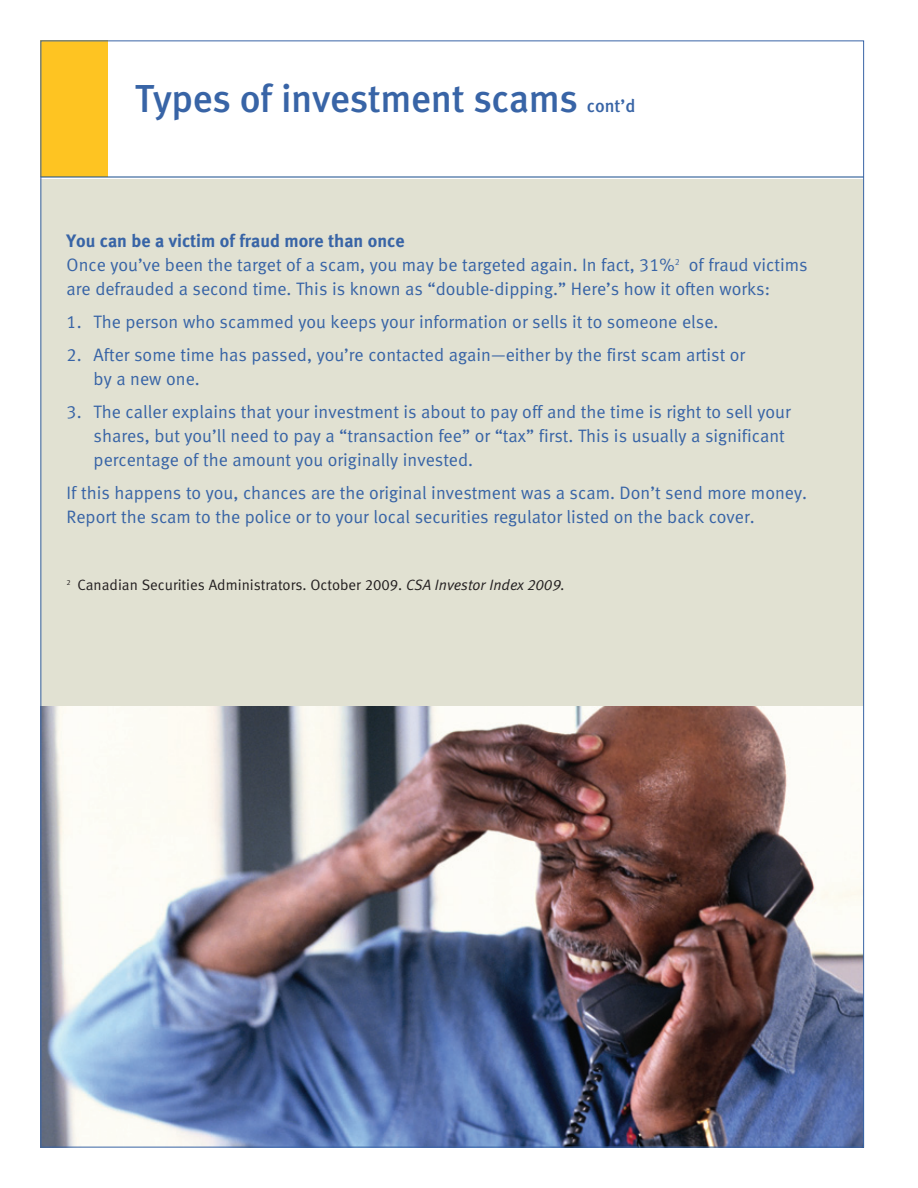
<style>
.page{position:relative;width:918px;height:1188px;background:#fff}
.page>*{position:absolute;margin:0;border:0;box-sizing:border-box;transform-origin:0 0}
.t1{font:39px "Meta Medium LF";letter-spacing:-.01em;color:#3864a6}
.t2{font:18px/24px "Meta Normal LF";color:#3864a6}
.t3{font:18px "Meta Bold LF";color:#3864a6}
.t4{font:15px "Meta Normal LF";color:#231f20}
.s1{font-size:18px}
.s2{font-style:italic}
</style>
<div class="page">
<div style="left:40px;top:179px;width:824px;height:914px;background:#e1e1d2"></div>
<div style="left:40px;top:40px;width:68px;height:137px;background:#fec422"></div>
<hr style="left:40px;top:177px;width:824px;height:1px;background:#144b8b">
<img style="left:42px;top:707px;width:820px;height:439px">
<h1 class="t1" style="left:135px;top:75px;width:502px">Types of investment scams <span class="s1">cont’d</span></h1>
<p class="t3" style="left:67px;top:230px;width:339px">You can be a victim of fraud more than once</p>
<p class="t2" style="left:67px;top:253px;width:743px">Once you’ve been the target of a scam, you may be targeted again. In fact, 31%<sup>2</sup> of fraud victims are defrauded a second time. This is known as “double-dipping.” Here’s how it often works:</p>
<p class="t2" style="left:67px;top:310px;width:653px">1. The person who scammed you keeps your information or sells it to someone else.</p>
<p class="t2" style="left:94px;top:343px;width:653px;text-indent:-27px">2. After some time has passed, you’re contacted again—either by the first scam artist or by a new one.</p>
<p class="t2" style="left:94px;top:400px;width:699px;text-indent:-27px">3. The caller explains that your investment is about to pay off and the time is right to sell your shares, but you’ll need to pay a “transaction fee” or “tax” first. This is usually a significant percentage of the amount you originally invested.</p>
<p class="t2" style="left:67px;top:480px;width:742px">If this happens to you, chances are the original investment was a scam. Don’t send more money.<br>Report the scam to the police or to your local securities regulator listed on the back cover.</p>
<p class="t4" style="left:67px;top:577px;width:500px"><sup>2</sup> Canadian Securities Administrators. October 2009. <span class="s2">CSA Investor Index 2009.</span></p>
</div>
